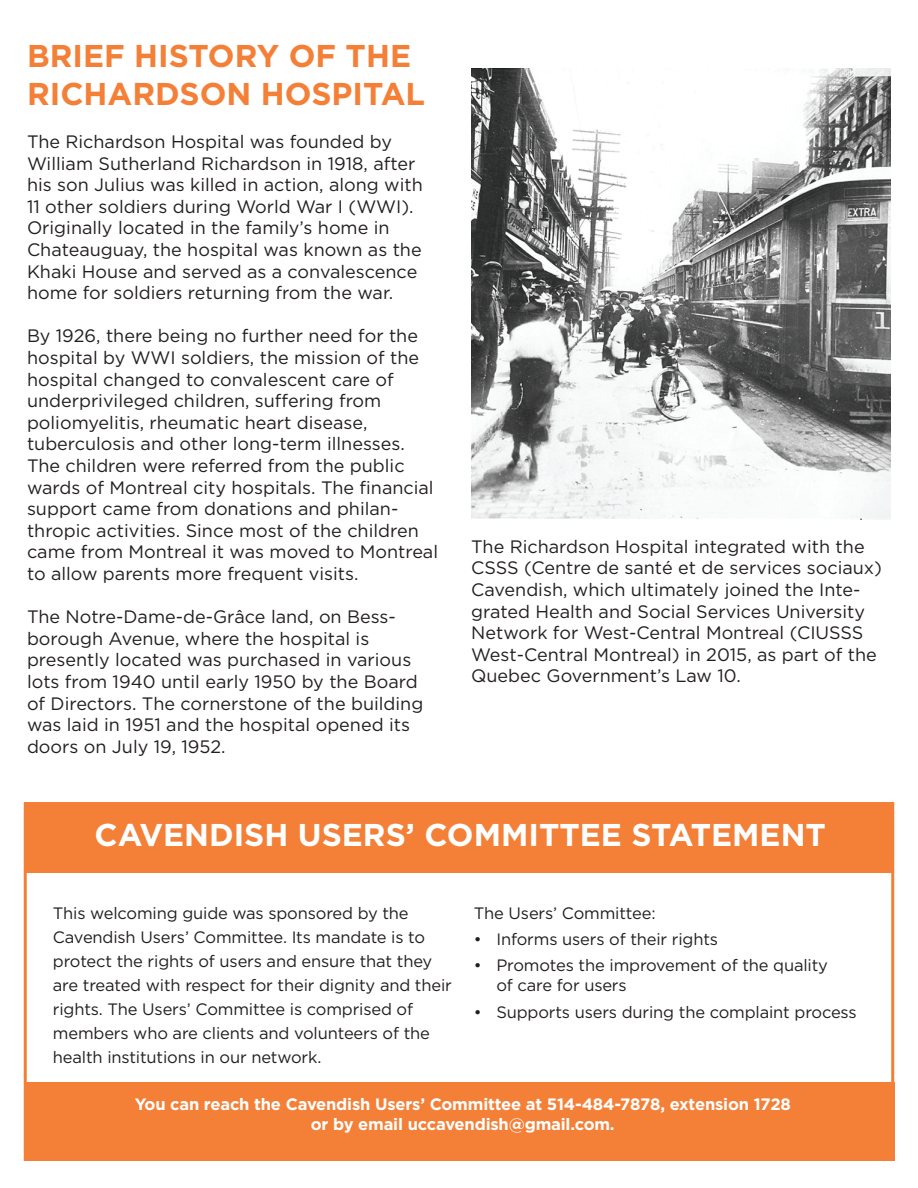
<style>
.page{position:relative;width:918px;height:1188px;background:#fff}
.page>*{position:absolute;margin:0;border:0;box-sizing:border-box;transform-origin:0 0}
.t1{font:700 31.5px/37.8px "Gotham";color:#f48038}
.t2{font:700 31.5px "Gotham";color:#fff}
.t3{font:18px/21.6px "Gotham";color:#231f20}
.t4{font:16.5px/24px "Gotham";letter-spacing:-.01em;color:#231f20}
.t5{font:700 16.5px/19.8px "Gotham";letter-spacing:-.01em;color:#fff;text-align:center}
</style>
<div class="page">
<img style="left:471px;top:68px;width:419px;height:451px">
<div style="left:24px;top:1083px;width:870px;height:78px;background:#f48038"></div>
<div style="left:25px;top:804px;width:869px;height:69px;background:#f48038"></div>
<h1 class="t1" style="left:27px;top:36px;width:400px">BRIEF HISTORY OF THE<br>RICHARDSON HOSPITAL</h1>
<p class="t3" style="left:27px;top:131px;width:397px">The Richardson Hospital was founded by William Sutherland Richardson in 1918, after his son Julius was killed in action, along with 11 other soldiers during World War I (WWI).<br>Originally located in the family’s home in Chateauguay, the hospital was known as the Khaki House and served as a convalescence home for soldiers returning from the war.</p>
<p class="t3" style="left:27px;top:325px;width:413px">By 1926, there being no further need for the hospital by WWI soldiers, the mission of the hospital changed to convalescent care of underprivileged children, suffering from poliomyelitis, rheumatic heart disease, tuberculosis and other long-term illnesses.<br>The children were referred from the public wards of Montreal city hospitals. The financial support came from donations and philan&shy;thropic activities. Since most of the children came from Montreal it was moved to Montreal to allow parents more frequent visits.</p>
<p class="t3" style="left:27px;top:606px;width:398px">The Notre-Dame-de-Grâce land, on Bess&shy;borough Avenue, where the hospital is presently located was purchased in various lots from 1940 until early 1950 by the Board of Directors. The cornerstone of the building was laid in 1951 and the hospital opened its doors on July 19, 1952.</p>
<p class="t3" style="left:471px;top:535px;width:412px">The Richardson Hospital integrated with the CSSS (Centre de santé et de services sociaux)<br>Cavendish, which ultimately joined the Inte&shy;grated Health and Social Services University Network for West-Central Montreal (CIUSSS West-Central Montreal) in 2015, as part of the Quebec Government’s Law 10.</p>
<h1 class="t2" style="left:95px;top:817px;width:733px">CAVENDISH USERS’ COMMITTEE STATEMENT</h1>
<p class="t4" style="left:53px;top:901px;width:401px">This welcoming guide was sponsored by the Cavendish Users’ Committee. Its mandate is to protect the rights of users and ensure that they are treated with respect for their dignity and their rights. The Users’ Committee is comprised of members who are clients and volunteers of the health institutions in our network.</p>
<p class="t4" style="left:474px;top:901px;width:183px">The Users’ Committee:</p>
<p class="t4" style="left:474px;top:927px;width:246px">• Informs users of their rights</p>
<p class="t4" style="left:496px;top:955px;width:333px;line-height:19.8px;text-indent:-23px">• Promotes the improvement of the quality of care for users</p>
<p class="t4" style="left:474px;top:999px;width:384px">• Supports users during the complaint process</p>
<p class="t5" style="left:135px;top:1094px;width:658px">You can reach the Cavendish Users’ Committee at 514-484-7878, extension 1728 or by email uccavendish@gmail.com.</p>
</div>
